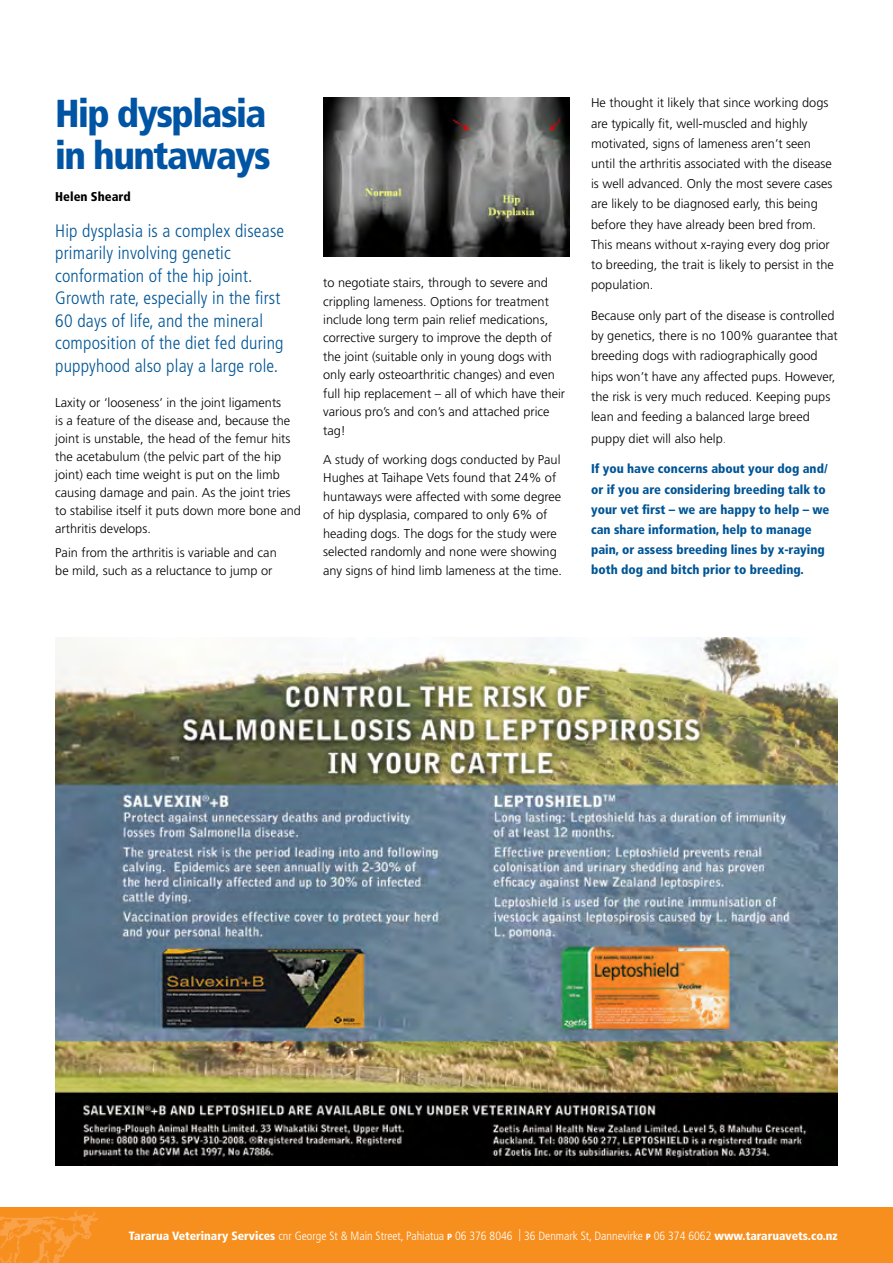
<style>
.page{position:relative;width:893px;height:1263px;background:#fff}
.page>*{position:absolute;margin:0;border:0;box-sizing:border-box;transform-origin:0 0}
.t1{font:900 condensed 39px/42px "Frutiger LT Std";letter-spacing:-.04em;color:#0054a4}
.t2{font:300 condensed 18px/22.5px "Frutiger LT Std";letter-spacing:.01em;color:#005596}
.t3{font:300 12.75px/18.5px "Frutiger LT Std";color:#000}
.t4{font:900 condensed 12.75px/20.2px "Frutiger LT Std";color:#005596}
.t5{font:900 condensed 12.75px "Frutiger LT Std";color:#000}
.t6{font:300 condensed 12px "Frutiger LT Std";color:#fff}
.s1{color:#6d6e71}
.s2{font-weight:900}
.s3{font-weight:900;font-size:9px}
</style>
<div class="page">
<div style="left:0;top:1208px;width:893px;height:55px;background:#f78f1e"></div>
<img style="left:0;top:1210px;width:97px;height:53px">
<img style="left:55px;top:637px;width:783px;height:528px">
<img style="left:323px;top:98px;width:247px;height:158px">
<h1 class="t1" style="left:55px;top:92px;width:217px">Hip dysplasia in huntaways</h1>
<p class="t5" style="left:55px;top:189px;width:77px">Helen Sheard</p>
<h2 class="t2" style="left:55px;top:219px;width:230px">Hip dysplasia is a complex disease primarily involving genetic conformation of the hip joint.<br>Growth rate, especially in the first<br>60 days of life, and the mineral composition of the diet fed during puppyhood also play a large role.</h2>
<p class="t3" style="left:55px;top:394px;width:247px;line-height:18px">Laxity or ‘looseness’ in the joint ligaments<br>is a feature of the disease and, because the joint is unstable, the head of the femur hits the acetabulum (the pelvic part of the hip joint) each time weight is put on the limb causing damage and pain. As the joint tries to stabilise itself it puts down more bone and arthritis develops.</p>
<p class="t3" style="left:55px;top:543px;width:223px;line-height:18px">Pain from the arthritis is variable and can be mild, such as a reluctance to jump or</p>
<p class="t3" style="left:323px;top:274px;width:244px">to negotiate stairs, through to severe and crippling lameness. Options for treatment include long term pain relief medications, corrective surgery to improve the depth of the joint (suitable only in young dogs with only early osteoarthritic changes) and even full hip replacement – all of which have their various pro’s and con’s and attached price tag!</p>
<p class="t3" style="left:323px;top:450px;width:240px">A study of working dogs conducted by Paul Hughes at Taihape Vets found that 24% of huntaways were affected with some degree of hip dysplasia, compared to only 6% of heading dogs. The dogs for the study were selected randomly and none were showing any signs of hind limb lameness at the time.</p>
<p class="t3" style="left:591px;top:93px;width:244px;line-height:20.2px">He thought it likely that since working dogs are typically fit, well-muscled and highly motivated, signs of lameness aren’t seen until the arthritis associated with the disease is well advanced. Only the most severe cases are likely to be diagnosed early, this being before they have already been bred from.<br>This means without x-raying every dog prior to breeding, the trait is likely to persist in the population.</p>
<p class="t3" style="left:591px;top:306px;width:248px;line-height:20.2px">Because only part of the disease is controlled by genetics, there is no 100% guarantee that breeding dogs with radiographically good hips won’t have any affected pups. However, the risk is very much reduced. Keeping pups lean and feeding a balanced large breed</p>
<p class="t3" style="left:591px;top:429px;width:137px">puppy diet will also help<span class="s1">.</span></p>
<p class="t4" style="left:591px;top:459px;width:240px">If you have concerns about your dog and/ or if you are considering breeding talk to your vet first – we are happy to help – we can share information, help to manage pain, or assess breeding lines by x-raying both dog and bitch prior to breeding.</p>
<p class="t6" style="left:129px;top:1229px;width:710px"><span class="s2">Tararua Veterinary Services</span> cnr George St &amp; Main Street, Pahiatua <span class="s3">P</span> 06 376 8046 | 36 Denmark St, Dannevirke <span class="s3">P</span> 06 374 6062 <span class="s2">www.tararuavets.co.nz</span></p>
</div>
